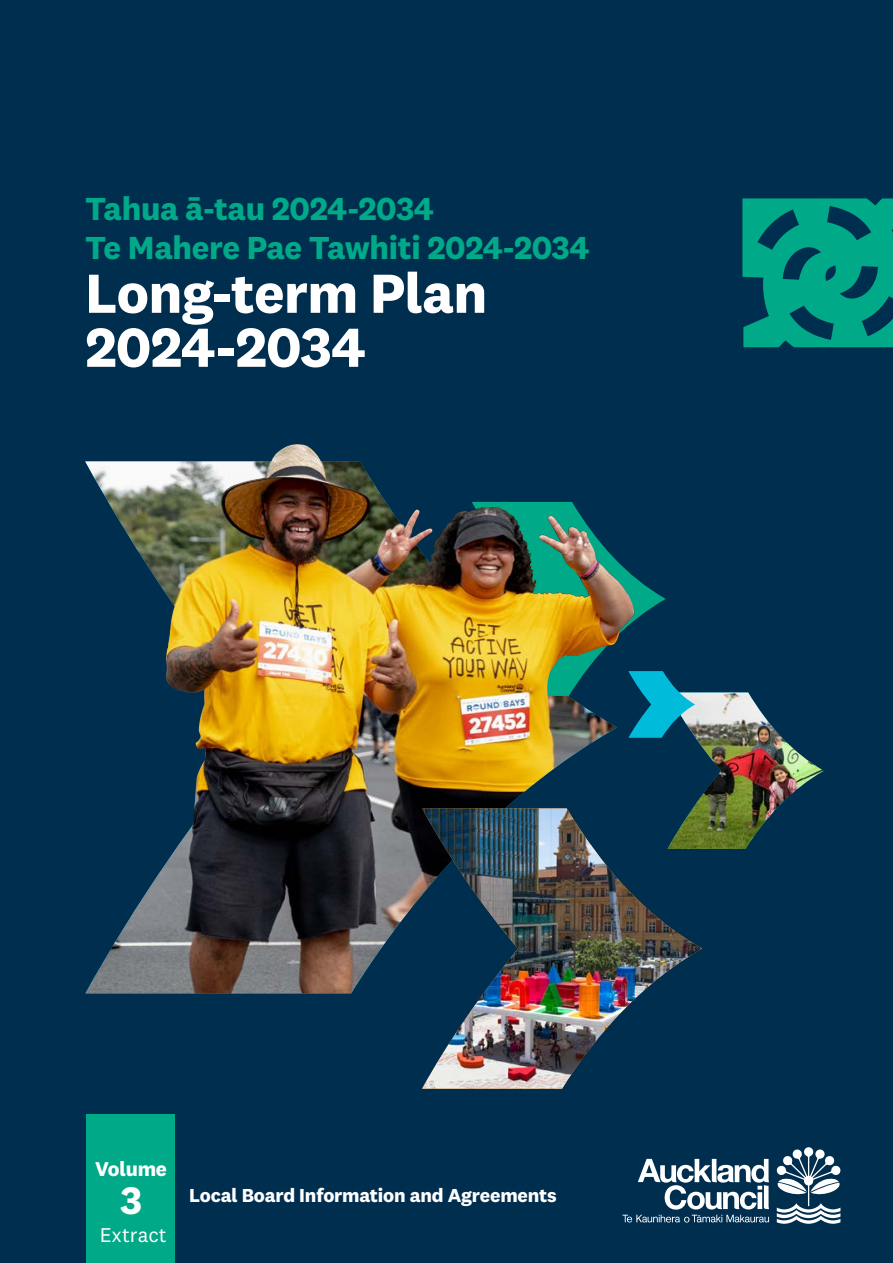
<style>
.page{position:relative;width:893px;height:1263px;background:#002e4f}
.page>*{position:absolute;margin:0;border:0;box-sizing:border-box;transform-origin:0 0}
.Cover__H1{font:700 57px/54px "National 2";letter-spacing:-.01em;color:#fff}
.Content_-_Bold_subtitle__H3{font:700 39.75px "National 2";color:#fff}
.t1{font:700 33px "National 2";letter-spacing:-.01em;color:#00a988}
.t2{font:20.7px "National 2";color:#fff}
.Content_-_Bold_subtitle__H3-2{font:700 20.7px "National 2";letter-spacing:-.01em;color:#fff}
.t3{font:700 19.5px "National 2";letter-spacing:-.01em;color:#fff}
</style>
<div class="page">
<div style="left:87px;top:1115px;width:88px;height:148px;background:#00a988"></div>
<img style="left:85px;top:461px;width:337px;height:532px">
<svg style="left:742px;top:198px;width:151px;height:149px"></svg>
<svg style="left:776px;top:1147px;width:65px;height:77px"></svg>
<svg style="left:622px;top:1215px;width:147px;height:7px"></svg>
<svg style="left:638px;top:1159px;width:131px;height:50px"></svg>
<img style="left:422px;top:835px;width:280px;height:254px">
<img style="left:472px;top:577px;width:352px;height:272px">
<img style="left:165px;top:447px;width:470px;height:388px">
<p class="t1" style="left:85px;top:188px;width:350px">Tahua ā-tau 2024-2034</p>
<p class="t1" style="left:85px;top:227px;width:506px">Te Mahere Pae Tawhiti 2024-2034</p>
<h1 class="Cover__H1" style="left:85px;top:266px;width:404px">Long-term Plan<br>2024-2034</h1>
<h3 class="Content_-_Bold_subtitle__H3-2" style="left:95px;top:1156px;width:73px">Volume</h3>
<h3 class="Content_-_Bold_subtitle__H3" style="left:120px;top:1176px;width:23px">3</h3>
<p class="t3" style="left:189px;top:1183px;width:369px">Local Board Information and Agreements</p>
<p class="t2" style="left:100px;top:1222px;width:69px">Extract</p>
</div>
